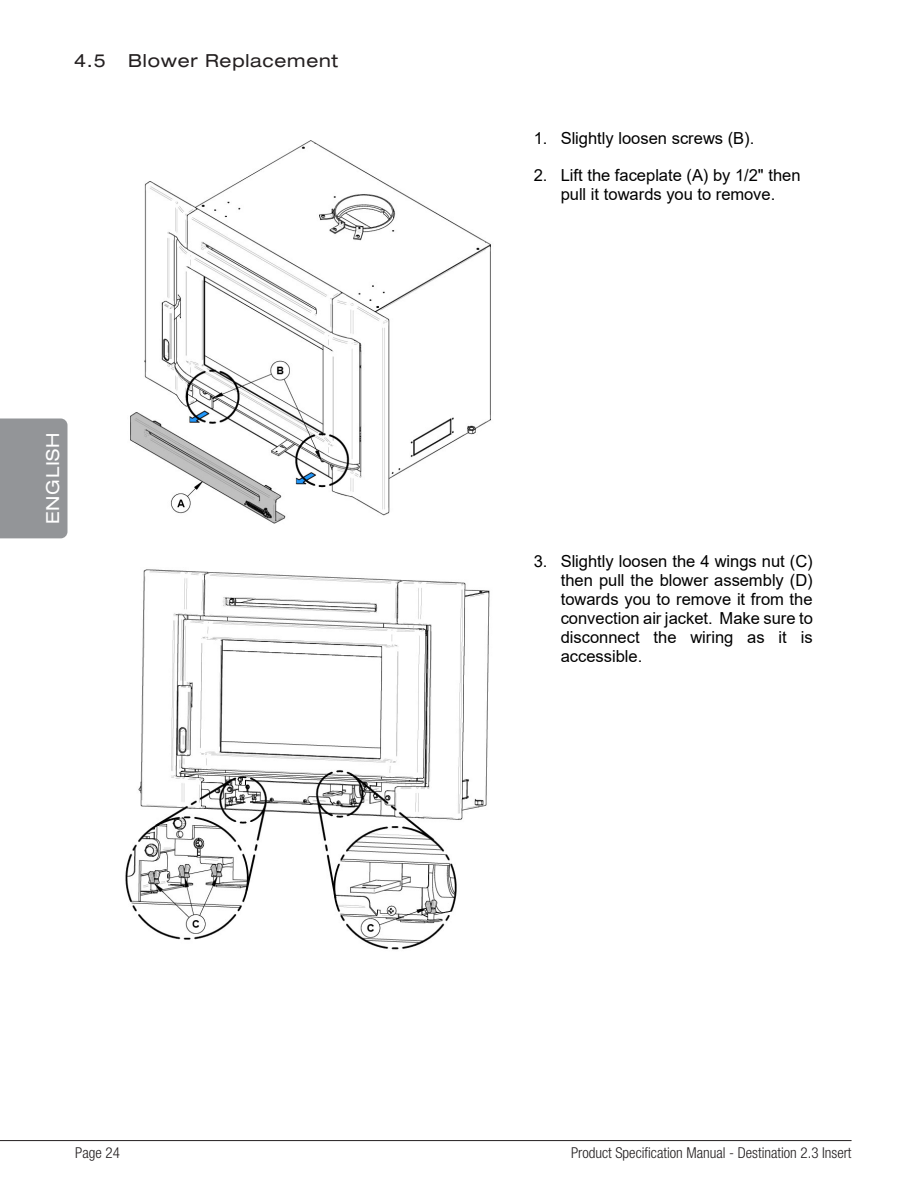
<style>
.page{position:relative;width:918px;height:1188px;background:#fff}
.page>*{position:absolute;margin:0;border:0;box-sizing:border-box;transform-origin:0 0}
.t1{font:expanded 18px "Helvetica Neue LT Std";letter-spacing:.04em;color:#231f20}
.t2{font:expanded 18px "Helvetica Neue LT Std";letter-spacing:.04em;color:#fff}
.t3{font:16.5px/18.9px "Arial";color:#000;text-align:center}
.t4{font:300 condensed 15px "Helvetica Neue LT Std";color:#231f20}
</style>
<div class="page">
<hr style="left:0;top:1140px;width:852px;height:1px;background:#231f20">
<div style="left:0;top:418px;width:68px;height:120px;background:#939598"></div>
<img style="left:130px;top:140px;width:361px;height:384px">
<img style="left:125px;top:569px;width:365px;height:381px">
<p class="t1" style="left:74px;top:50px;width:33px">4.5</p>
<p class="t1" style="left:128px;top:50px;width:211px">Blower Replacement</p>
<p class="t2" style="left:42px;top:524px;width:93px;rotate:-90deg">ENGLISH</p>
<p class="t3" style="left:534px;top:129px;width:222px">1. Slightly loosen screws (B).</p>
<p class="t3" style="left:534px;top:166px;width:268px">2. Lift the faceplate (A) by 1/2" then pull it towards you to remove.</p>
<p class="t3" style="left:561px;top:552px;width:254px;text-align:justify;text-indent:-27px">3. Slightly loosen the 4 wings nut (C) then pull the blower assembly (D) towards you to remove it from the convection air jacket. Make sure to disconnect the wiring as it is accessible.</p>
<p class="t4" style="left:75px;top:1144px;width:46px">Page 24</p>
<p class="t4" style="left:571px;top:1144px;width:282px">Product Specification Manual - Destination 2.3 Insert</p>
</div>
